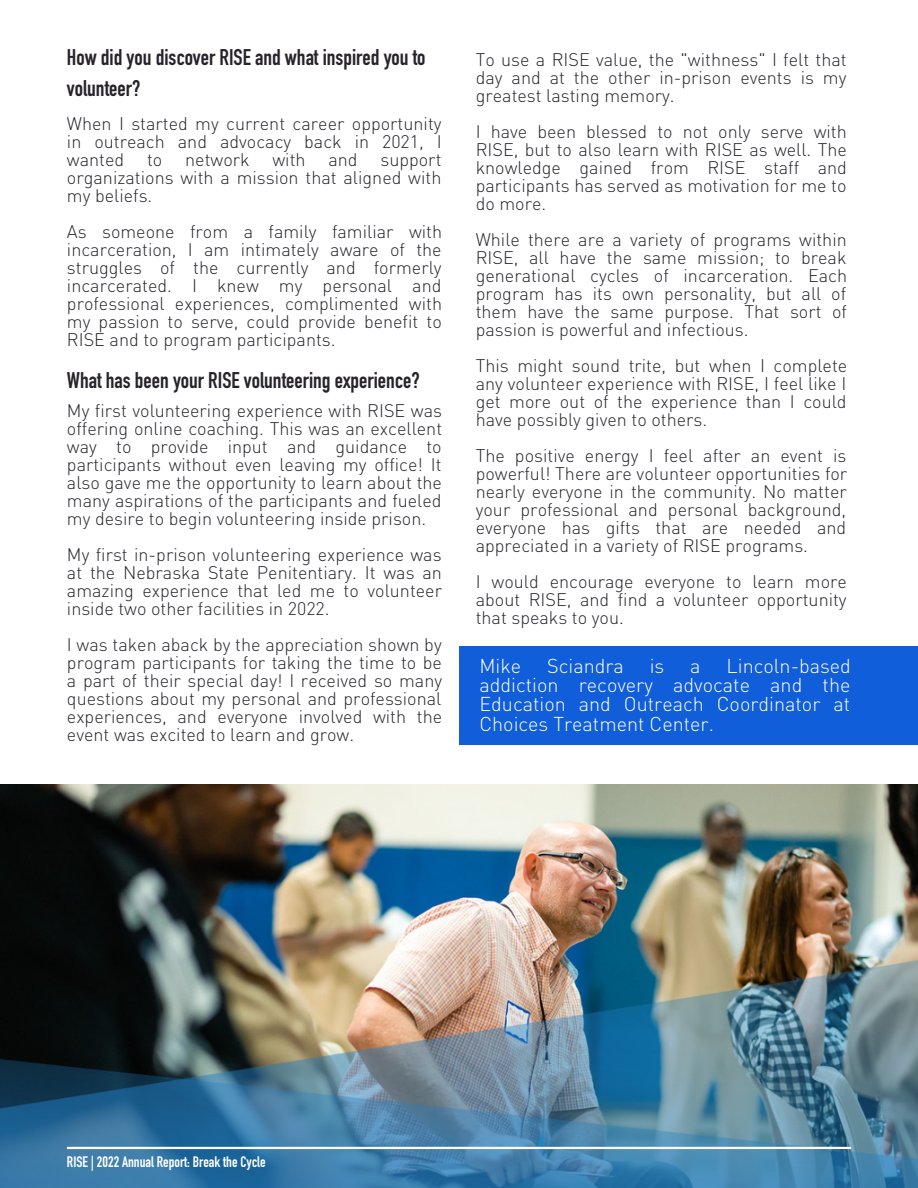
<style>
.page{position:relative;width:918px;height:1188px;background:#fff}
.page>*{position:absolute;margin:0;border:0;box-sizing:border-box;transform-origin:0 0}
.t1{font:22.35px/30.3px "DIN Engschrift Std";color:#27232b}
.t2{font:300 19.8px/19.2px "DIN";color:#fff;text-align:justify}
.t3{font:300 18px/18px "DIN";color:#27232b;text-align:justify}
.t4{font:15px "DIN Engschrift Std";color:#fff}
</style>
<div class="page">
<img style="left:0;top:784px;width:918px;height:165px">
<img style="left:0;top:949px;width:918px;height:239px">
<div style="left:459px;top:647px;width:459px;height:98px;background:#105eda"></div>
<hr style="left:67px;top:1147px;width:784px;height:2px;background:#fff">
<p class="t1" style="left:67px;top:45px;width:360px">How did you discover RISE and what inspired you to volunteer?</p>
<p class="t3" style="left:67px;top:114px;width:376px">When I started my current career opportunity in outreach and advocacy back in 2021, I wanted</p>
<p class="t3" style="left:147px;top:150px;width:17px">to</p>
<p class="t3" style="left:185px;top:150px;width:66px">network</p>
<p class="t3" style="left:272px;top:150px;width:35px">with</p>
<p class="t3" style="left:328px;top:150px;width:31px">and</p>
<p class="t3" style="left:67px;top:150px;width:376px;text-indent:313px">support organizations with a mission that aligned with my beliefs.</p>
<p class="t3" style="left:67px;top:222px;width:377px">As someone from a family familiar with incarceration, I am intimately aware of the struggles of the currently and formerly incarcerated. I knew my personal and professional experiences, complimented with my passion to serve, could provide benefit to RISE and to program participants.</p>
<p class="t1" style="left:67px;top:368px;width:354px">What has been your RISE volunteering experience?</p>
<p class="t3" style="left:67px;top:401px;width:377px">My first volunteering experience with RISE was offering online coaching. This was an excellent way to provide input and guidance to participants without even leaving my office! It also gave me the opportunity to learn about the many aspirations of the participants and fueled my desire to begin volunteering inside prison.</p>
<p class="t3" style="left:67px;top:545px;width:377px">My first in-prison volunteering experience was at the Nebraska State Penitentiary. It was an amazing experience that led me to volunteer inside two other facilities in 2022.</p>
<p class="t3" style="left:67px;top:635px;width:377px">I was taken aback by the appreciation shown by program participants for taking the time to be a part of their special day! I received so many questions about my personal and professional experiences, and everyone involved with the event was excited to learn and grow.</p>
<p class="t3" style="left:476px;top:50px;width:373px">To use a RISE value, the "withness" I felt that day and at the other in-prison events is my greatest lasting memory.</p>
<p class="t3" style="left:476px;top:122px;width:373px">I have been blessed to not only serve with RISE, but to also learn with RISE as well. The knowledge gained from RISE staff and participants has served as motivation for me to do more.</p>
<p class="t3" style="left:476px;top:230px;width:373px">While there are a variety of programs within RISE, all have the same mission; to break generational cycles of incarceration. Each program has its own personality, but all of them have the same purpose. That sort of passion is powerful and infectious.</p>
<p class="t3" style="left:476px;top:356px;width:373px">This might sound trite, but when I complete any volunteer experience with RISE, I feel like I get more out of the experience than I could have possibly given to others.</p>
<p class="t3" style="left:476px;top:446px;width:373px">The positive energy I feel after an event is powerful! There are volunteer opportunities for nearly everyone in the community. No matter your professional and personal background, everyone has gifts that are needed and appreciated in a variety of RISE programs.</p>
<p class="t3" style="left:476px;top:572px;width:373px">I would encourage everyone to learn more about RISE, and find a volunteer opportunity that speaks to you.</p>
<p class="t2" style="left:479px;top:656px;width:43px">Mike</p>
<p class="t2" style="left:547px;top:656px;width:78px">Sciandra</p>
<p class="t2" style="left:650px;top:656px;width:16px">is</p>
<p class="t2" style="left:690px;top:656px;width:12px">a</p>
<p class="t2" style="left:479px;top:656px;width:373px;text-indent:247px">Lincoln-based addiction recovery advocate and the Education and Outreach Coordinator at Choices Treatment Center.</p>
<p class="t4" style="left:67px;top:1156px;width:200px">RISE | 2022 Annual Report: Break the Cycle</p>
</div>
